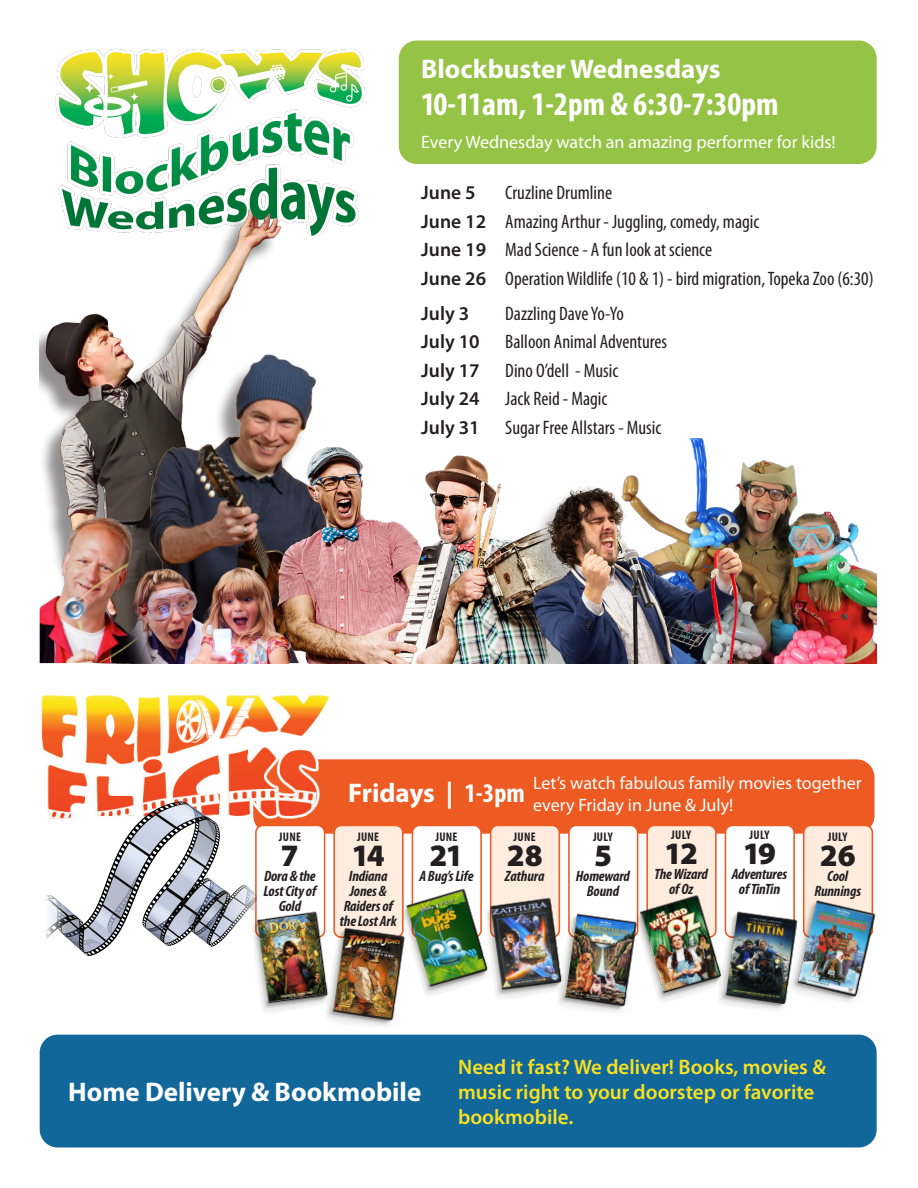
<style>
.page{position:relative;width:918px;height:1188px;background:#fff}
.page>*{position:absolute;margin:0;border:0;box-sizing:border-box;transform-origin:0 0}
.t1{font:700 condensed 33px "Myriad Pro";color:#fff}
.t2{font:900 31.2px "Myriad Pro";letter-spacing:-.06em;color:#231f20}
.t3{font:700 27px "Myriad Pro";color:#fff}
.t4{font:600 21px/25.2px "Myriad Pro";color:#fae11f}
.t5{font:condensed 19.5px "Myriad Pro";color:#231f20}
.t6{font:600 19.5px "Myriad Pro";color:#231f20}
.t7{font:18px/21.6px "Myriad Pro";color:#fff}
.Movie_title{font:italic 700 condensed 15px/15px "Myriad Pro";letter-spacing:-.01em;color:#231f20;text-align:center}
.Friday_Flicks_MONTH{font:700 condensed 12.45px "Myriad Pro";letter-spacing:.02em;color:#231f20}
.s1{font-weight:600;font-stretch:normal}
.s2{font-stretch:condensed}
</style>
<div class="page">
<img style="left:55px;top:48px;width:310px;height:187px">
<img style="left:40px;top:158px;width:253px;height:330px">
<img style="left:248px;top:161px;width:31px;height:58px">
<div style="left:128px;top:360px;width:196px;height:303px;background:#231f20;opacity:.5"></div>
<img style="left:150px;top:330px;width:174px;height:227px">
<img style="left:40px;top:488px;width:118px;height:175px">
<img style="left:744px;top:460px;width:133px;height:203px">
<img style="left:470px;top:457px;width:42px;height:206px">
<img style="left:274px;top:436px;width:196px;height:227px">
<img style="left:512px;top:438px;width:232px;height:225px">
<img style="left:117px;top:557px;width:177px;height:106px">
<div style="left:399px;top:40px;width:478px;height:124px;background:#95c345;border-radius:18px"></div>
<div style="left:253px;top:759px;width:622px;height:75px;background:#ed5a22;border-radius:18px"></div>
<div style="left:256px;top:825px;width:69px;height:112px;background:#fff;border-radius:7px"></div>
<div style="left:255px;top:825px;width:70px;height:113px;border:2px solid #ed5a22;border-radius:7px"></div>
<div style="left:334px;top:825px;width:69px;height:112px;background:#feecdf;border-radius:7px"></div>
<div style="left:333px;top:825px;width:71px;height:113px;border:2px solid #ed5a22;border-radius:7px"></div>
<div style="left:412px;top:825px;width:69px;height:112px;background:#fff;border-radius:7px"></div>
<div style="left:412px;top:825px;width:70px;height:113px;border:2px solid #ed5a22;border-radius:7px"></div>
<div style="left:491px;top:825px;width:68px;height:112px;background:#feecdf;border-radius:7px"></div>
<div style="left:490px;top:825px;width:70px;height:113px;border:2px solid #ed5a22;border-radius:7px"></div>
<div style="left:569px;top:825px;width:69px;height:112px;background:#fff;border-radius:7px"></div>
<div style="left:568px;top:825px;width:70px;height:113px;border:2px solid #ed5a22;border-radius:7px"></div>
<div style="left:647px;top:825px;width:69px;height:112px;background:#feecdf;border-radius:7px"></div>
<div style="left:646px;top:825px;width:71px;height:113px;border:2px solid #ed5a22;border-radius:7px"></div>
<div style="left:725px;top:825px;width:69px;height:112px;background:#fff;border-radius:7px"></div>
<div style="left:725px;top:825px;width:70px;height:113px;border:2px solid #ed5a22;border-radius:7px"></div>
<div style="left:804px;top:825px;width:68px;height:112px;background:#feecdf;border-radius:7px"></div>
<div style="left:803px;top:825px;width:70px;height:113px;border:2px solid #ed5a22;border-radius:7px"></div>
<img style="left:401px;top:886px;width:92px;height:109px">
<img style="left:405px;top:887px;width:87px;height:105px">
<img style="left:256px;top:910px;width:70px;height:99px">
<img style="left:323px;top:926px;width:90px;height:109px">
<img style="left:331px;top:927px;width:76px;height:99px">
<img style="left:635px;top:893px;width:93px;height:108px">
<img style="left:639px;top:893px;width:87px;height:105px">
<img style="left:483px;top:897px;width:44px;height:101px">
<img style="left:489px;top:896px;width:72px;height:99px">
<img style="left:555px;top:912px;width:90px;height:100px">
<img style="left:564px;top:913px;width:75px;height:98px">
<img style="left:717px;top:910px;width:62px;height:100px">
<img style="left:724px;top:911px;width:62px;height:98px">
<img style="left:786px;top:898px;width:88px;height:103px">
<img style="left:796px;top:899px;width:80px;height:103px">
<img style="left:41px;top:694px;width:297px;height:125px">
<img style="left:41px;top:796px;width:216px;height:176px">
<div style="left:40px;top:1035px;width:837px;height:113px;background:#12679a;border-radius:18px"></div>
<p class="t3" style="left:421px;top:51px;width:301px">Blockbuster Wednesdays</p>
<p class="t1" style="left:421px;top:83px;width:359px">10-11am, 1-2pm &amp; 6:30-7:30pm</p>
<p class="t7" style="left:421px;top:131px;width:416px">Every Wednesday watch an amazing performer for kids!</p>
<p class="t6" style="left:421px;top:180px;width:56px">June 5</p>
<p class="t5" style="left:505px;top:181px;width:108px">Cruzline Drumline</p>
<p class="t5" style="left:421px;top:209px;width:340px"><span class="s1">June 12</span> Amazing Arthur - Juggling, comedy, magic</p>
<p class="t5" style="left:421px;top:238px;width:292px"><span class="s1">June 19</span> Mad Science - A fun look at science</p>
<p class="t5" style="left:421px;top:266px;width:454px"><span class="s1">June 26</span> Operation Wildlife (10 &amp; 1) - bird migration, Topeka Zoo (6:30)</p>
<p class="t6" style="left:421px;top:301px;width:49px">July 3</p>
<p class="t5" style="left:505px;top:302px;width:120px">Dazzling Dave Yo-Yo</p>
<p class="t6" style="left:421px;top:329px;width:60px">July 10</p>
<p class="t5" style="left:505px;top:330px;width:164px">Balloon Animal Adventures</p>
<p class="t6" style="left:421px;top:358px;width:60px">July 17</p>
<p class="t5" style="left:505px;top:359px;width:115px">Dino O’dell - Music</p>
<p class="t6" style="left:421px;top:386px;width:60px">July 24</p>
<p class="t5" style="left:505px;top:387px;width:104px">Jack Reid - Magic</p>
<p class="t6" style="left:421px;top:415px;width:60px">July 31</p>
<p class="t5" style="left:505px;top:416px;width:158px">Sugar Free Allstars - Music</p>
<p class="Friday_Flicks_MONTH" style="left:279px;top:829px;width:24px">JUNE</p>
<p class="t2" style="left:281px;top:835px;width:19px">7</p>
<p class="Movie_title" style="left:264px;top:868px;width:54px">Dora &amp; the<br>Lost City of<br>Gold</p>
<p class="t3" style="left:348px;top:775px;width:178px">Fridays | <span class="s2">1-3pm</span></p>
<p class="t7" style="left:533px;top:772px;width:330px">Let’s watch fabulous family movies together every Friday in June &amp; July!</p>
<p class="Friday_Flicks_MONTH" style="left:357px;top:829px;width:24px">JUNE</p>
<p class="t2" style="left:352px;top:835px;width:35px">14</p>
<p class="Movie_title" style="left:340px;top:868px;width:58px">Indiana<br>Jones &amp;<br>Raiders of the Lost Ark</p>
<p class="Friday_Flicks_MONTH" style="left:435px;top:829px;width:24px">JUNE</p>
<p class="t2" style="left:429px;top:835px;width:35px">21</p>
<p class="Movie_title" style="left:419px;top:868px;width:56px">A Bug’s Life</p>
<p class="Friday_Flicks_MONTH" style="left:514px;top:829px;width:24px">JUNE</p>
<p class="t2" style="left:507px;top:835px;width:37px">28</p>
<p class="Movie_title" style="left:505px;top:868px;width:41px">Zathura</p>
<p class="Friday_Flicks_MONTH" style="left:593px;top:829px;width:21px">JULY</p>
<p class="t2" style="left:594px;top:835px;width:19px">5</p>
<p class="Movie_title" style="left:576px;top:868px;width:56px">Homeward<br>Bound</p>
<p class="Friday_Flicks_MONTH" style="left:671px;top:827px;width:21px">JULY</p>
<p class="t2" style="left:664px;top:833px;width:35px">12</p>
<p class="Movie_title" style="left:654px;top:866px;width:55px">The Wizard of Oz</p>
<p class="Friday_Flicks_MONTH" style="left:750px;top:827px;width:21px">JULY</p>
<p class="t2" style="left:743px;top:833px;width:35px">19</p>
<p class="Movie_title" style="left:732px;top:866px;width:57px">Adventures of TinTin</p>
<p class="Friday_Flicks_MONTH" style="left:828px;top:829px;width:21px">JULY</p>
<p class="t2" style="left:820px;top:835px;width:37px">26</p>
<p class="Movie_title" style="left:814px;top:868px;width:48px">Cool<br>Runnings</p>
<p class="t3" style="left:68px;top:1074px;width:354px">Home Delivery &amp; Bookmobile</p>
<p class="t4" style="left:458px;top:1053px;width:369px">Need it fast? We deliver! Books, movies &amp; music right to your doorstep or favorite bookmobile.</p>
</div>
